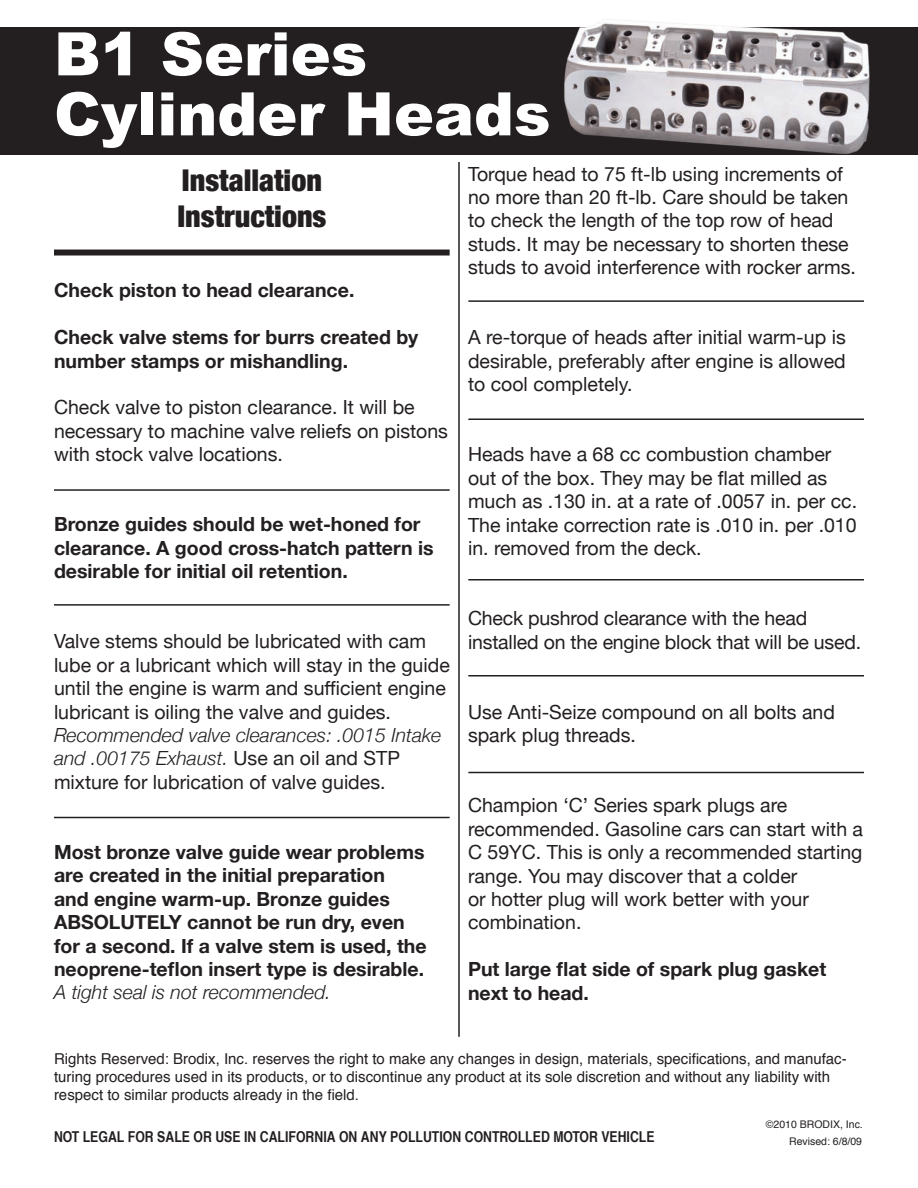
<style>
.page{position:relative;width:918px;height:1188px;background:#fff}
.page>*{position:absolute;margin:0;border:0;box-sizing:border-box;transform-origin:0 0}
.t1{font:900 60px "Arial";color:#fff}
.t2{font:900 condensed 30px "Helvetica Neue";color:#231f20}
.t3{font:19.5px/23.4px "Helvetica Neue";color:#231f20}
.t4{font:700 19.5px/23.4px "Helvetica Neue";color:#231f20}
.t5{font:15px/18px "Helvetica";color:#231f20}
.t6{font:700 condensed 15px "Helvetica LT Pro";color:#231f20}
.t7{font:10.5px "Helvetica";color:#231f20}
.s1{font-weight:300;font-style:italic}
</style>
<div class="page">
<hr style="left:54px;top:489px;width:396px;height:2px;background:#231f20">
<hr style="left:54px;top:604px;width:396px;height:2px;background:#231f20">
<hr style="left:54px;top:817px;width:396px;height:1px;background:#231f20">
<hr style="left:468px;top:300px;width:396px;height:2px;background:#231f20">
<hr style="left:468px;top:418px;width:396px;height:2px;background:#231f20">
<hr style="left:468px;top:579px;width:396px;height:1px;background:#231f20">
<hr style="left:468px;top:675px;width:396px;height:1px;background:#231f20">
<hr style="left:468px;top:772px;width:396px;height:1px;background:#231f20">
<div style="left:54px;top:250px;width:396px;height:6px;background:#231f20"></div>
<hr style="left:458px;top:162px;width:2px;height:875px;background:#231f20">
<div style="left:0;top:27px;width:918px;height:127px;background:#231f20"></div>
<img style="left:562px;top:19px;width:311px;height:136px">
<p class="t1" style="left:54px;top:10px;width:315px">B1 Series</p>
<p class="t1" style="left:54px;top:70px;width:498px">Cylinder Heads</p>
<p class="t2" style="left:182px;top:156px;width:142px">Installation</p>
<p class="t2" style="left:177px;top:192px;width:151px">Instructions</p>
<p class="t4" style="left:54px;top:279px;width:302px">Check piston to head clearance.</p>
<p class="t4" style="left:54px;top:326px;width:366px">Check valve stems for burrs created by number stamps or mishandling.</p>
<p class="t3" style="left:54px;top:397px;width:396px">Check valve to piston clearance. It will be necessary to machine valve reliefs on pistons with stock valve locations.</p>
<p class="t4" style="left:54px;top:513px;width:381px">Bronze guides should be wet-honed for clearance. A good cross-hatch pattern is desirable for initial oil retention.</p>
<p class="t3" style="left:54px;top:631px;width:397px">Valve stems should be lubricated with cam lube or a lubricant which will stay in the guide until the engine is warm and sufficient engine lubricant is oiling the valve and guides.<br><span class="s1">Recommended valve clearances: .0015 Intake and .00175 Exhaust.</span> Use an oil and STP mixture for lubrication of valve guides.</p>
<p class="t4" style="left:54px;top:841px;width:374px">Most bronze valve guide wear problems are created in the initial preparation<br>and engine warm-up. Bronze guides ABSOLUTELY cannot be run dry, even for a second. If a valve stem is used, the neoprene-teflon insert type is desirable.<br><span class="s1">A tight seal is not recommended.</span></p>
<p class="t3" style="left:468px;top:163px;width:389px">Torque head to 75 ft-lb using increments of no more than 20 ft-lb. Care should be taken to check the length of the top row of head studs. It may be necessary to shorten these studs to avoid interference with rocker arms.</p>
<p class="t3" style="left:468px;top:327px;width:379px;text-align:justify">A re-torque of heads after initial warm-up is desirable, preferably after engine is allowed to cool completely.</p>
<p class="t3" style="left:468px;top:444px;width:391px">Heads have a 68 cc combustion chamber out of the box. They may be flat milled as much as .130 in. at a rate of .0057 in. per cc.<br>The intake correction rate is .010 in. per .010 in. removed from the deck.</p>
<p class="t3" style="left:468px;top:608px;width:395px">Check pushrod clearance with the head installed on the engine block that will be used.</p>
<p class="t3" style="left:468px;top:701px;width:368px">Use Anti-Seize compound on all bolts and spark plug threads.</p>
<p class="t3" style="left:468px;top:795px;width:397px">Champion ‘C’ Series spark plugs are recommended. Gasoline cars can start with a C 59YC. This is only a recommended starting range. You may discover that a colder<br>or hotter plug will work better with your combination.</p>
<p class="t4" style="left:468px;top:958px;width:360px">Put large flat side of spark plug gasket next to head.</p>
<p class="t5" style="left:54px;top:1050px;width:794px">Rights Reserved: Brodix, Inc. reserves the right to make any changes in design, materials, specifications, and manufac&shy;turing procedures used in its products, or to discontinue any product at its sole discretion and without any liability with respect to similar products already in the field.</p>
<p class="t6" style="left:54px;top:1128px;width:602px">NOT LEGAL FOR SALE OR USE IN CALIFORNIA ON ANY POLLUTION CONTROLLED MOTOR VEHICLE</p>
<p class="t7" style="left:789px;top:1133px;width:74px">Revised: 6/8/09</p>
<p class="t7" style="left:766px;top:1117px;width:99px">©2010 BRODIX, Inc.</p>
</div>
